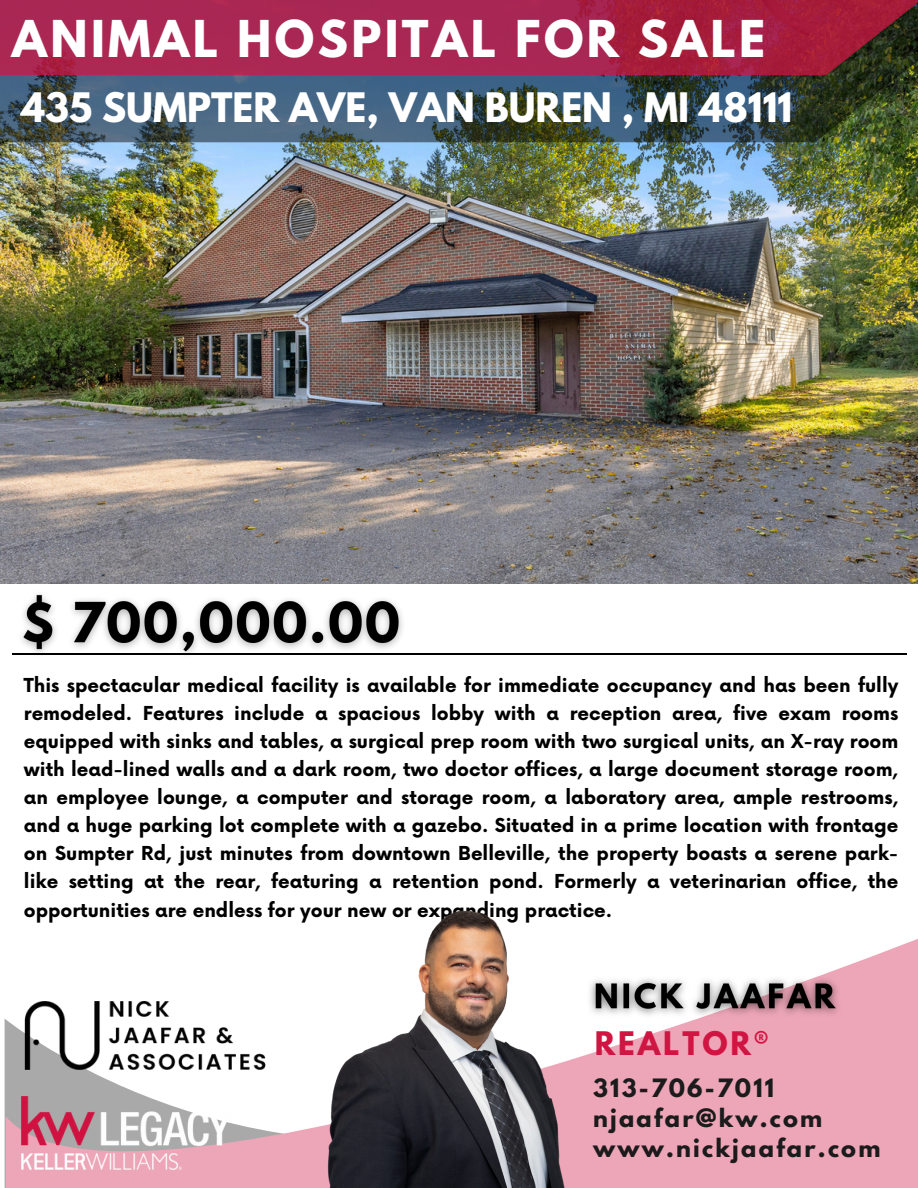
<style>
.page{position:relative;width:918px;height:1188px;background:#fff}
.page>*{position:absolute;margin:0;border:0;box-sizing:border-box;transform-origin:0 0}
.t1{font:700 45px "League Spartan";letter-spacing:.075em;color:#fff}
.t2{font:700 36px "League Spartan";color:#fff}
.t3{font:700 28.8px "League Spartan";letter-spacing:.1em;color:#d11543}
.t4{font:700 22.5px/30.3px "League Spartan";letter-spacing:.1em;color:#1b1b1b}
.t5{font:700 18.75px/28.2px "Now";color:#000;text-align:justify}
</style>
<div class="page">
<img style="left:0;top:142px;width:918px;height:442px">
<svg style="left:0;top:75px;width:918px;height:67px;background:#3b535c"></svg>
<svg style="left:0;top:0;width:918px;height:75px;background:#a22449"></svg>
<svg style="left:6px;top:939px;width:912px;height:249px;fill:#eda6b8"></svg>
<hr style="left:12px;top:654px;width:894px;height:1px;background:#000">
<img style="left:22px;top:1001px;width:246px;height:69px">
<img style="left:315px;top:910px;width:260px;height:278px">
<img style="left:22px;top:1096px;width:208px;height:73px">
<img style="left:582px;top:968px;width:269px;height:57px">
<img style="left:10px;top:583px;width:407px;height:71px">
<p class="t1" style="left:12px;top:16px;width:755px">ANIMAL HOSPITAL FOR SALE</p>
<p class="t2" style="left:21px;top:90px;width:773px">435 SUMPTER AVE, VAN BUREN , MI 48111</p>
<p class="t5" style="left:24px;top:672px;width:876px">This spectacular medical facility is available for immediate occupancy and has been fully remodeled. Features include a spacious lobby with a reception area, five exam rooms equipped with sinks and tables, a surgical prep room with two surgical units, an X-ray room with lead-lined walls and a dark room, two doctor offices, a large document storage room, an employee lounge, a computer and storage room, a laboratory area, ample restrooms, and a huge parking lot complete with a gazebo. Situated in a prime location with frontage on Sumpter Rd, just minutes from downtown Belleville, the property boasts a serene park&shy;like setting at the rear, featuring a retention pond. Formerly a veterinarian office, the opportunities are endless for your new or expanding practice.</p>
<p class="t3" style="left:595px;top:1029px;width:175px">REALTOR®</p>
<p class="t4" style="left:593px;top:1075px;width:289px">313-706-7011 njaafar@kw.com www.nickjaafar.com</p>
</div>
